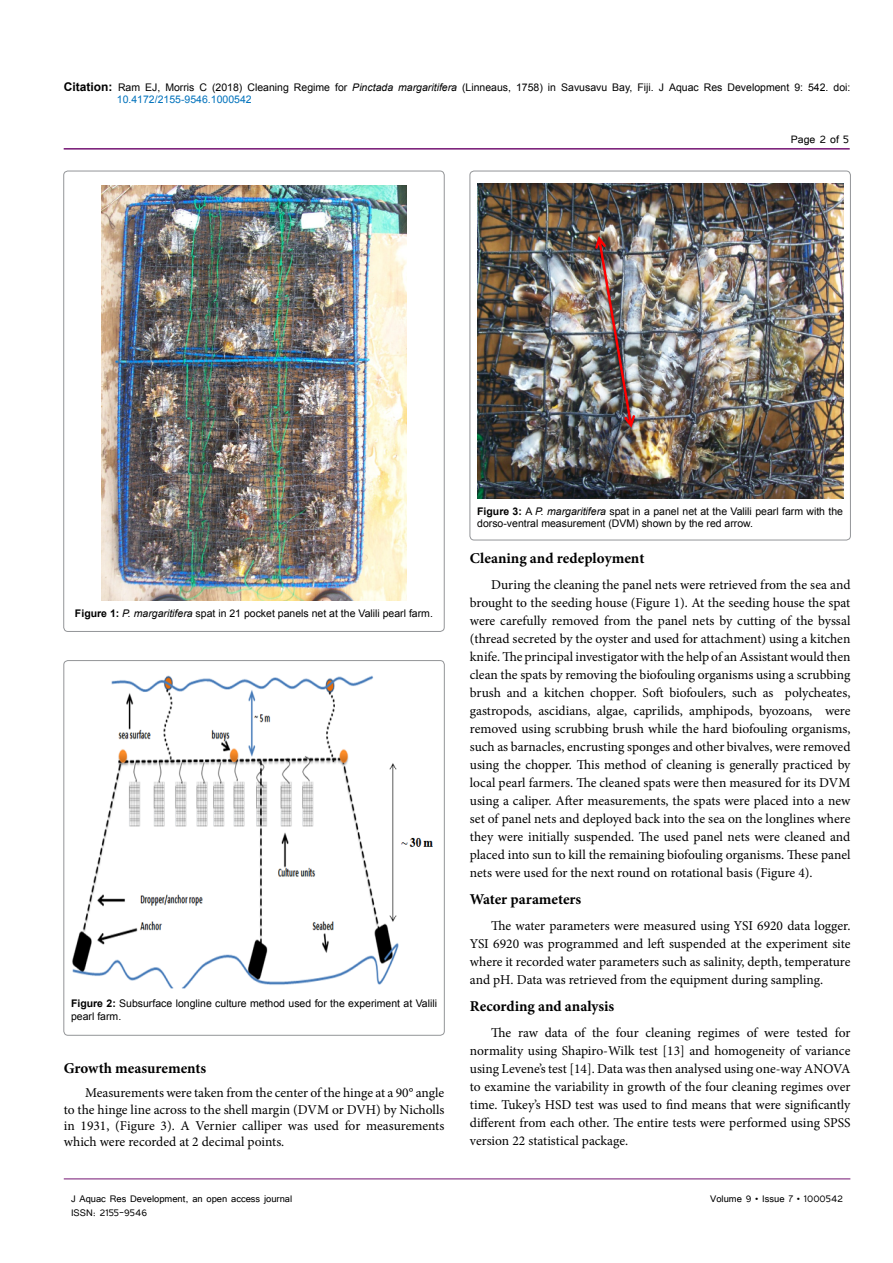
<style>
.page{position:relative;width:893px;height:1263px;background:#fff}
.page>*{position:absolute;margin:0;border:0;box-sizing:border-box;transform-origin:0 0}
.t1{font:700 15px "Minion Pro";color:#000}
.t2{font:13.5px/18px "Minion Pro";color:#000;text-align:justify}
.t3{font:13.5px "Tunga";color:#000}
.t4{font:12px "Tunga";color:#000}
.t5{font:10.5px/12.6px "Arial";color:#000}
.s1{font-weight:700;font-size:12px}
.s2{font-style:italic}
.s3{color:#0072bc}
.s4{font-weight:700}
</style>
<div class="page">
<hr style="left:64px;top:148px;width:786px;height:2px;background:#741472">
<hr style="left:64px;top:1179px;width:786px;height:1px;background:#741472">
<img style="left:101px;top:186px;width:306px;height:414px">
<div style="left:64px;top:660px;width:380px;height:375px;border:1px solid #939598;border-radius:4px"></div>
<img style="left:72px;top:676px;width:361px;height:313px">
<div style="left:470px;top:171px;width:380px;height:369px;border:1px solid #939598;border-radius:4px"></div>
<img style="left:477px;top:184px;width:366px;height:315px">
<img style="left:585px;top:223px;width:60px;height:221px">
<img style="left:593px;top:233px;width:44px;height:197px">
<p class="t5" style="left:117px;top:81px;width:735px;text-indent:-53px"><span class="s1">Citation:</span> Ram EJ, Morris C (2018) Cleaning Regime for <span class="s2">Pinctada margaritifera</span> (Linneaus, 1758) in Savusavu Bay, Fiji. J Aquac Res Development 9: 542. doi:<br><span class="s3">10.4172/2155-9546.1000542</span></p>
<p class="t3" style="left:791px;top:131px;width:60px">Page 2 of 5</p>
<p class="t5" style="left:75px;top:607px;width:359px"><span class="s4">Figure 1:</span> <span class="s2">P. margaritifera</span> spat in 21 pocket panels net at the Valili pearl farm.</p>
<p class="t5" style="left:71px;top:997px;width:367px"><span class="s4">Figure 2:</span> Subsurface longline culture method used for the experiment at Valili pearl farm.</p>
<p class="t1" style="left:64px;top:1057px;width:144px">Growth measurements</p>
<p class="t2" style="left:64px;top:1085px;width:382px;line-height:16.2px;text-indent:21px">Measurements were taken from the center of the hinge at a 90° angle to the hinge line across to the shell margin (DVM or DVH) by Nicholls in 1931, (Figure 3). A Vernier calliper was used for measurements which were recorded at 2 decimal points.</p>
<p class="t5" style="left:477px;top:505px;width:367px"><span class="s4">Figure 3:</span> A <span class="s2">P. margaritifera</span> spat in a panel net at the Valili pearl farm with the dorso-ventral measurement (DVM) shown by the red arrow.</p>
<p class="t1" style="left:470px;top:547px;width:176px">Cleaning and redeployment</p>
<p class="t2" style="left:470px;top:576px;width:382px;text-indent:21px">During the cleaning the panel nets were retrieved from the sea and brought to the seeding house (Figure 1). At the seeding house the spat were carefully removed from the panel nets by cutting of the byssal (thread secreted by the oyster and used for attachment) using a kitchen knife. The principal investigator with the help of an Assistant would then clean the spats by removing the biofouling organisms using a scrubbing brush and a kitchen chopper. Soft biofoulers, such as polycheates, gastropods, ascidians, algae, caprilids, amphipods, byozoans, were removed using scrubbing brush while the hard biofouling organisms, such as barnacles, encrusting sponges and other bivalves, were removed using the chopper. This method of cleaning is generally practiced by local pearl farmers. The cleaned spats were then measured for its DVM using a caliper. After measurements, the spats were placed into a new set of panel nets and deployed back into the sea on the longlines where they were initially suspended. The used panel nets were cleaned and placed into sun to kill the remaining biofouling organisms. These panel nets were used for the next round on rotational basis (Figure 4).</p>
<p class="t1" style="left:470px;top:888px;width:113px">Water parameters</p>
<p class="t2" style="left:470px;top:917px;width:382px;text-indent:21px">The water parameters were measured using YSI 6920 data logger.<br>YSI 6920 was programmed and left suspended at the experiment site where it recorded water parameters such as salinity, depth, temperature and pH. Data was retrieved from the equipment during sampling.</p>
<p class="t1" style="left:470px;top:995px;width:146px">Recording and analysis</p>
<p class="t2" style="left:470px;top:1024px;width:382px;text-indent:21px">The raw data of the four cleaning regimes of were tested for normality using Shapiro-Wilk test [13] and homogeneity of variance using Levene’s test [14]. Data was then analysed using one-way ANOVA to examine the variability in growth of the four cleaning regimes over time. Tukey’s HSD test was used to find means that were significantly different from each other. The entire tests were performed using SPSS version 22 statistical package.</p>
<p class="t4" style="left:71px;top:1190px;width:223px">J Aquac Res Development, an open access journal</p>
<p class="t4" style="left:710px;top:1190px;width:134px">Volume 9 • Issue 7 • 1000542</p>
<p class="t4" style="left:71px;top:1205px;width:78px">ISSN: 2155-9546</p>
</div>
